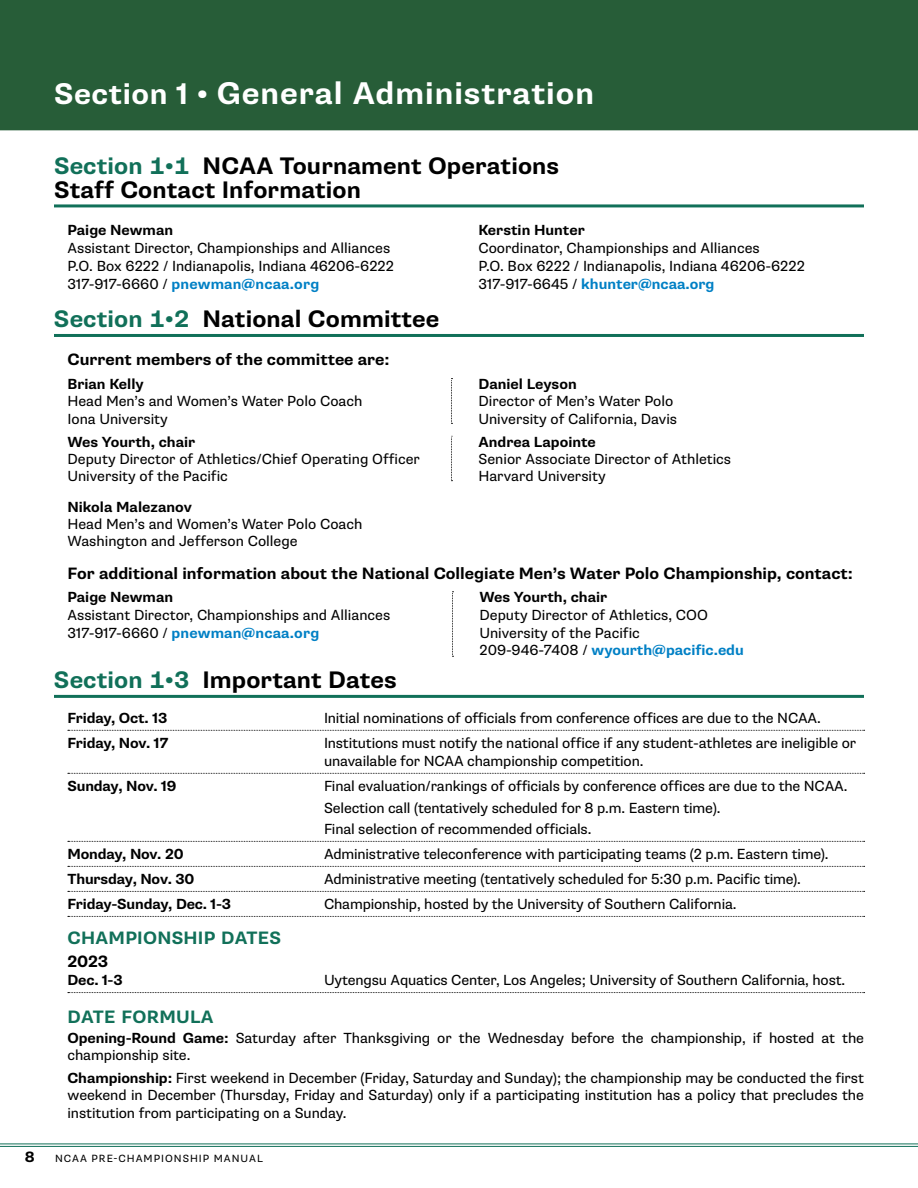
<style>
.page{position:relative;width:918px;height:1188px;background:#fff}
.page>*{position:absolute;margin:0;border:0;box-sizing:border-box;transform-origin:0 0}
.t1{font:700 31.5px "Supria Sans";letter-spacing:.03em;color:#fff}
.t2{font:700 24px/24px "Supria Sans";letter-spacing:.005em;color:#000}
.t3{font:700 18px "Supria Sans";letter-spacing:.015em;color:#117059}
.t4{font:700 16.5px "Supria Sans";color:#000}
.t5{font:700 15px "Supria Sans";color:#000}
.t6{font:14.7px/18px "Supria Sans";letter-spacing:-.005em;color:#000}
.t7{font:700 14.7px "Supria Sans";color:#000}
.t8{font:10.5px "Supria Sans";letter-spacing:.095em;color:#000}
.s1{font-size:30px}
.s2{color:#117059}
.s3{font-weight:700;color:#0080c5}
.s4{font-weight:700}
</style>
<div class="page">
<hr style="left:54px;top:204px;width:810px;height:3px;background:#117059">
<hr style="left:54px;top:334px;width:810px;height:3px;background:#117059">
<hr style="left:54px;top:695px;width:810px;height:3px;background:#117059">
<svg style="left:68px;top:730px;width:797px;height:1px"></svg>
<svg style="left:68px;top:773px;width:797px;height:1px"></svg>
<svg style="left:68px;top:841px;width:797px;height:1px"></svg>
<svg style="left:68px;top:866px;width:797px;height:1px"></svg>
<svg style="left:68px;top:891px;width:797px;height:1px"></svg>
<svg style="left:68px;top:916px;width:797px;height:1px"></svg>
<svg style="left:68px;top:992px;width:797px;height:1px"></svg>
<svg style="left:451px;top:378px;width:1px;height:46px"></svg>
<svg style="left:452px;top:591px;width:2px;height:66px"></svg>
<hr style="left:0;top:1144px;width:918px;height:1px;background:#117059">
<hr style="left:0;top:1146px;width:918px;height:1px;background:#117059">
<div style="left:0;top:0;width:918px;height:130px;background:#275d38"></div>
<h1 class="t1" style="left:54px;top:74px;width:541px"><span class="s1">Section 1 •</span> General Administration</h1>
<h2 class="t2" style="left:54px;top:154px;width:507px"><span class="s2">Section 1•1</span> NCAA Tournament Operations<br>Staff Contact Information</h2>
<p class="t7" style="left:68px;top:221px;width:107px">Paige Newman</p>
<p class="t6" style="left:68px;top:239px;width:328px">Assistant Director, Championships and Alliances<br>P.O. Box 6222 / Indianapolis, Indiana 46206-6222<br>317-917-6660 / <span class="s3">pnewman@ncaa.org</span></p>
<p class="t7" style="left:478px;top:221px;width:108px">Kerstin Hunter</p>
<p class="t6" style="left:478px;top:239px;width:328px">Coordinator, Championships and Alliances<br>P.O. Box 6222 / Indianapolis, Indiana 46206-6222<br>317-917-6645 / <span class="s3">khunter@ncaa.org</span></p>
<h2 class="t2" style="left:54px;top:308px;width:387px"><span class="s2">Section 1•2</span> National Committee</h2>
<p class="t4" style="left:67px;top:350px;width:324px">Current members of the committee are:</p>
<p class="t7" style="left:67px;top:375px;width:78px">Brian Kelly</p>
<p class="t6" style="left:67px;top:393px;width:296px;line-height:17.2px">Head Men’s and Women’s Water Polo Coach<br>Iona University</p>
<p class="t7" style="left:67px;top:432px;width:129px">Wes Yourth, chair</p>
<p class="t6" style="left:67px;top:450px;width:354px;line-height:17.2px">Deputy Director of Athletics/Chief Operating Officer<br>University of the Pacific</p>
<p class="t7" style="left:478px;top:375px;width:100px">Daniel Leyson</p>
<p class="t6" style="left:478px;top:393px;width:200px;line-height:17.2px">Director of Men’s Water Polo<br>University of California, Davis</p>
<p class="t7" style="left:478px;top:432px;width:119px">Andrea Lapointe</p>
<p class="t6" style="left:478px;top:450px;width:254px;line-height:17.2px">Senior Associate Director of Athletics<br>Harvard University</p>
<p class="t7" style="left:67px;top:498px;width:126px">Nikola Malezanov</p>
<p class="t6" style="left:67px;top:516px;width:296px;line-height:17.2px">Head Men’s and Women’s Water Polo Coach<br>Washington and Jefferson College</p>
<p class="t4" style="left:67px;top:563px;width:787px">For additional information about the National Collegiate Men’s Water Polo Championship, contact:</p>
<p class="t7" style="left:67px;top:588px;width:107px">Paige Newman</p>
<p class="t6" style="left:67px;top:606px;width:324px">Assistant Director, Championships and Alliances<br>317-917-6660 / <span class="s3">pnewman@ncaa.org</span></p>
<p class="t7" style="left:480px;top:588px;width:129px">Wes Yourth, chair</p>
<p class="t6" style="left:480px;top:606px;width:266px">Deputy Director of Athletics, COO<br>University of the Pacific<br>209-946-7408 / <span class="s3">wyourth@pacific.edu</span></p>
<h2 class="t2" style="left:54px;top:668px;width:344px"><span class="s2">Section 1•3</span> Important Dates</h2>
<p class="t7" style="left:67px;top:709px;width:101px">Friday, Oct. 13</p>
<p class="t6" style="left:324px;top:709px;width:498px">Initial nominations of officials from conference offices are due to the NCAA.</p>
<p class="t7" style="left:67px;top:734px;width:102px">Friday, Nov. 17</p>
<p class="t6" style="left:324px;top:734px;width:534px">Institutions must notify the national office if any student-athletes are ineligible or unavailable for NCAA championship competition.</p>
<p class="t7" style="left:67px;top:777px;width:111px">Sunday, Nov. 19</p>
<p class="t6" style="left:324px;top:776px;width:525px;line-height:21.5px">Final evaluation/rankings of officials by conference offices are due to the NCAA.<br>Selection call (tentatively scheduled for 8 p.m. Eastern time).<br>Final selection of recommended officials.</p>
<p class="t7" style="left:67px;top:845px;width:118px">Monday, Nov. 20</p>
<p class="t6" style="left:324px;top:845px;width:506px">Administrative teleconference with participating teams (2 p.m. Eastern time).</p>
<p class="t7" style="left:67px;top:870px;width:129px">Thursday, Nov. 30</p>
<p class="t6" style="left:324px;top:870px;width:479px">Administrative meeting (tentatively scheduled for 5:30 p.m. Pacific time).</p>
<p class="t7" style="left:67px;top:895px;width:165px">Friday-Sunday, Dec. 1-3</p>
<p class="t6" style="left:324px;top:895px;width:414px">Championship, hosted by the University of Southern California.</p>
<p class="t3" style="left:68px;top:926px;width:215px">CHAMPIONSHIP DATES</p>
<p class="t4" style="left:67px;top:952px;width:42px">2023</p>
<p class="t7" style="left:67px;top:971px;width:57px">Dec. 1-3</p>
<p class="t6" style="left:324px;top:972px;width:523px">Uytengsu Aquatics Center, Los Angeles; University of Southern California, host.</p>
<p class="t3" style="left:68px;top:1006px;width:147px">DATE FORMULA</p>
<p class="t6" style="left:67px;top:1030px;width:798px;line-height:16.5px"><span class="s4">Opening-Round Game:</span> Saturday after Thanksgiving or the Wednesday before the championship, if hosted at the championship site.</p>
<p class="t6" style="left:67px;top:1070px;width:798px;line-height:16.5px"><span class="s4">Championship:</span> First weekend in December (Friday, Saturday and Sunday); the championship may be conducted the first weekend in December (Thursday, Friday and Saturday) only if a participating institution has a policy that precludes the</p>
<p class="t6" style="left:67px;top:1104px;width:281px">institution from participating on a Sunday.</p>
<p class="t5" style="left:25px;top:1147px;width:11px">8</p>
<p class="t8" style="left:55px;top:1152px;width:209px">NCAA PRE-CHAMPIONSHIP MANUAL</p>
</div>
